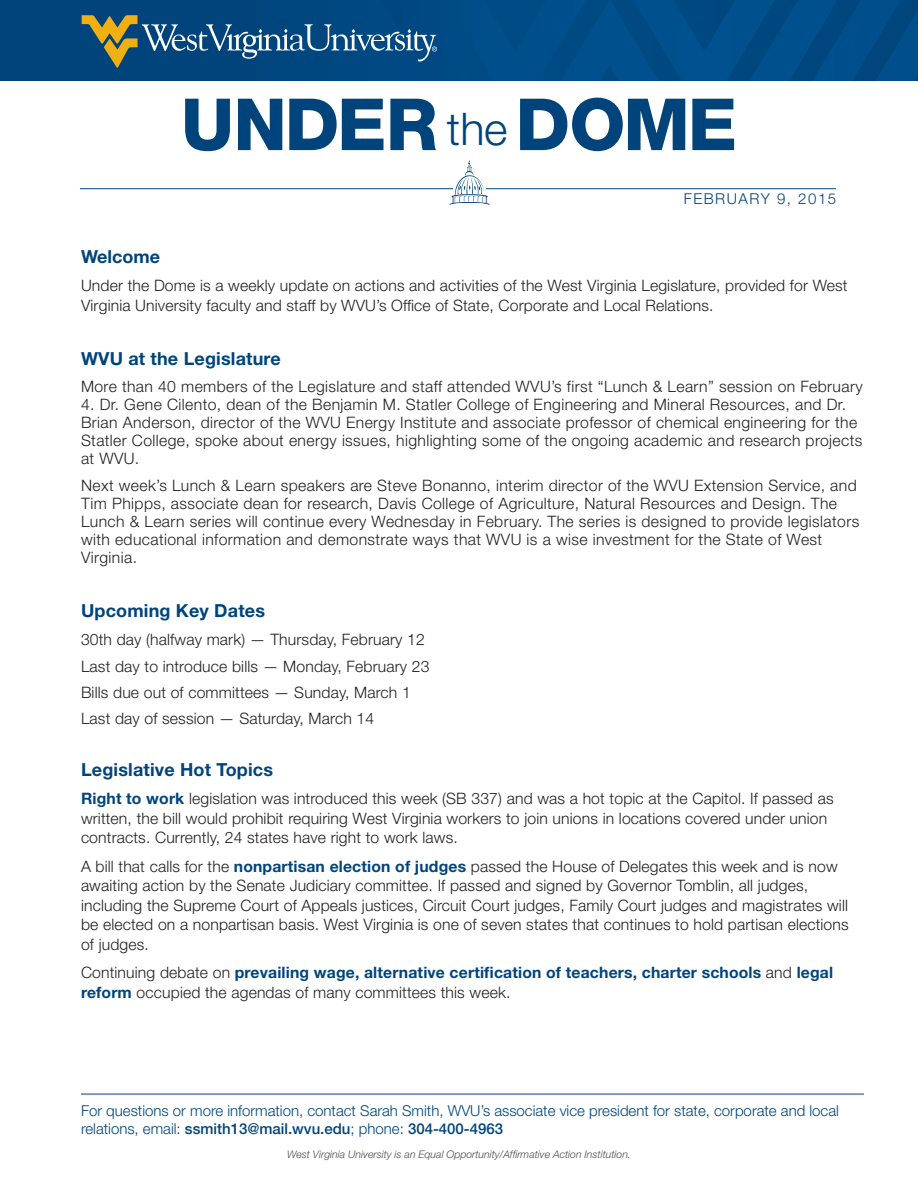
<style>
.page{position:relative;width:918px;height:1188px;background:#fff}
.page>*{position:absolute;margin:0;border:0;box-sizing:border-box;transform-origin:0 0}
.Body{font:800 72px "Helvetica Neue LT Std";letter-spacing:-.03em;color:#00447b}
.Body-2{font:700 18px "Helvetica Neue LT Std";letter-spacing:.01em;color:#00447b}
.Body-3{font:300 15.75px/19.5px "Helvetica Neue LT Std";letter-spacing:.01em;color:#231f20}
.Body-4{font:700 15.75px/19.5px "Helvetica Neue LT Std";letter-spacing:.01em;color:#00447b}
.Body-5{font:300 15px/18px "Helvetica Neue LT Std";color:#00447b}
.Body-6{font:300 15px "Helvetica Neue LT Std";letter-spacing:.1em;color:#00447b}
.t1{font:italic 300 10.5px "Helvetica Neue LT Std";color:#4b4c4d}
.s1{font-weight:300;font-size:45px}
.s2{font-weight:700;color:#00447b}
.s3{font-weight:300;color:#231f20}
.s4{font-weight:500}
</style>
<div class="page">
<div style="left:0;top:0;width:918px;height:81px;background:linear-gradient(to bottom,#004c87,#004e8a)"></div>
<div style="left:0;top:0;width:472px;height:81px;background:#00447b"></div>
<svg style="left:82px;top:15px;width:355px;height:53px"></svg>
<hr style="left:486px;top:188px;width:350px;height:1px;background:#00447b">
<img style="left:449px;top:160px;width:41px;height:45px">
<hr style="left:80px;top:188px;width:373px;height:1px;background:#00447b">
<hr style="left:81px;top:1094px;width:783px;height:1px;background:#00447b">
<p class="Body" style="left:181px;top:82px;width:558px">UNDER <span class="s1">the</span> DOME</p>
<p class="Body-6" style="left:684px;top:190px;width:154px">FEBRUARY 9, 2015</p>
<p class="Body-2" style="left:81px;top:245px;width:81px">Welcome</p>
<p class="Body-3" style="left:81px;top:276px;width:768px">Under the Dome is a weekly update on actions and activities of the West Virginia Legislature, provided for West<br>Virginia University faculty and staff by WVU’s Office of State, Corporate and Local Relations.</p>
<p class="Body-2" style="left:81px;top:347px;width:201px">WVU at the Legislature</p>
<p class="Body-3" style="left:81px;top:376px;width:783px">More than 40 members of the Legislature and staff attended WVU’s first “Lunch &amp; Learn” session on February</p>
<p class="Body-3" style="left:81px;top:395px;width:783px;line-height:18px">4. Dr. Gene Cilento, dean of the Benjamin M. Statler College of Engineering and Mineral Resources, and Dr.<br>Brian Anderson, director of the WVU Energy Institute and associate professor of chemical engineering for the Statler College, spoke about energy issues, highlighting some of the ongoing academic and research projects at WVU.</p>
<p class="Body-3" style="left:81px;top:476px;width:780px;line-height:18px">Next week’s Lunch &amp; Learn speakers are Steve Bonanno, interim director of the WVU Extension Service, and Tim Phipps, associate dean for research, Davis College of Agriculture, Natural Resources and Design. The Lunch &amp; Learn series will continue every Wednesday in February. The series is designed to provide legislators with educational information and demonstrate ways that WVU is a wise investment for the State of West Virginia.</p>
<p class="Body-2" style="left:81px;top:599px;width:186px">Upcoming Key Dates</p>
<p class="Body-3" style="left:81px;top:630px;width:345px">30th day (halfway mark) — Thursday, February 12</p>
<p class="Body-3" style="left:81px;top:656px;width:350px">Last day to introduce bills — Monday, February 23</p>
<p class="Body-3" style="left:81px;top:682px;width:331px">Bills due out of committees — Sunday, March 1</p>
<p class="Body-3" style="left:81px;top:709px;width:295px">Last day of session — Saturday, March 14</p>
<p class="Body-2" style="left:81px;top:758px;width:194px">Legislative Hot Topics</p>
<p class="Body-3" style="left:81px;top:789px;width:754px"><span class="s2">Right to work</span> legislation was introduced this week (SB 337) and was a hot topic at the Capitol. If passed as written, the bill would prohibit requiring West Virginia workers to join unions in locations covered under union contracts. Currently, 24 states have right to work laws.</p>
<p class="Body-3" style="left:81px;top:856px;width:769px">A bill that calls for the <span class="s2">nonpartisan election of judges</span> passed the House of Delegates this week and is now awaiting action by the Senate Judiciary committee. If passed and signed by Governor Tomblin, all judges, including the Supreme Court of Appeals justices, Circuit Court judges, Family Court judges and magistrates will be elected on a nonpartisan basis. West Virginia is one of seven states that continues to hold partisan elections of judges.</p>
<p class="Body-4" style="left:81px;top:963px;width:754px"><span class="s3">Continuing debate on</span> prevailing wage, alternative certification of teachers, charter schools <span class="s3">and</span> legal reform <span class="s3">occupied the agendas of many committees this week.</span></p>
<p class="Body-5" style="left:81px;top:1101px;width:759px">For questions or more information, contact Sarah Smith, WVU’s associate vice president for state, corporate and local relations, email: <span class="s4">ssmith13@mail.wvu.edu</span>; phone: <span class="s4">304-400-4963</span></p>
<p class="t1" style="left:287px;top:1148px;width:345px">West Virginia University is an Equal Opportunity/Affirmative Action Institution.</p>
</div>
